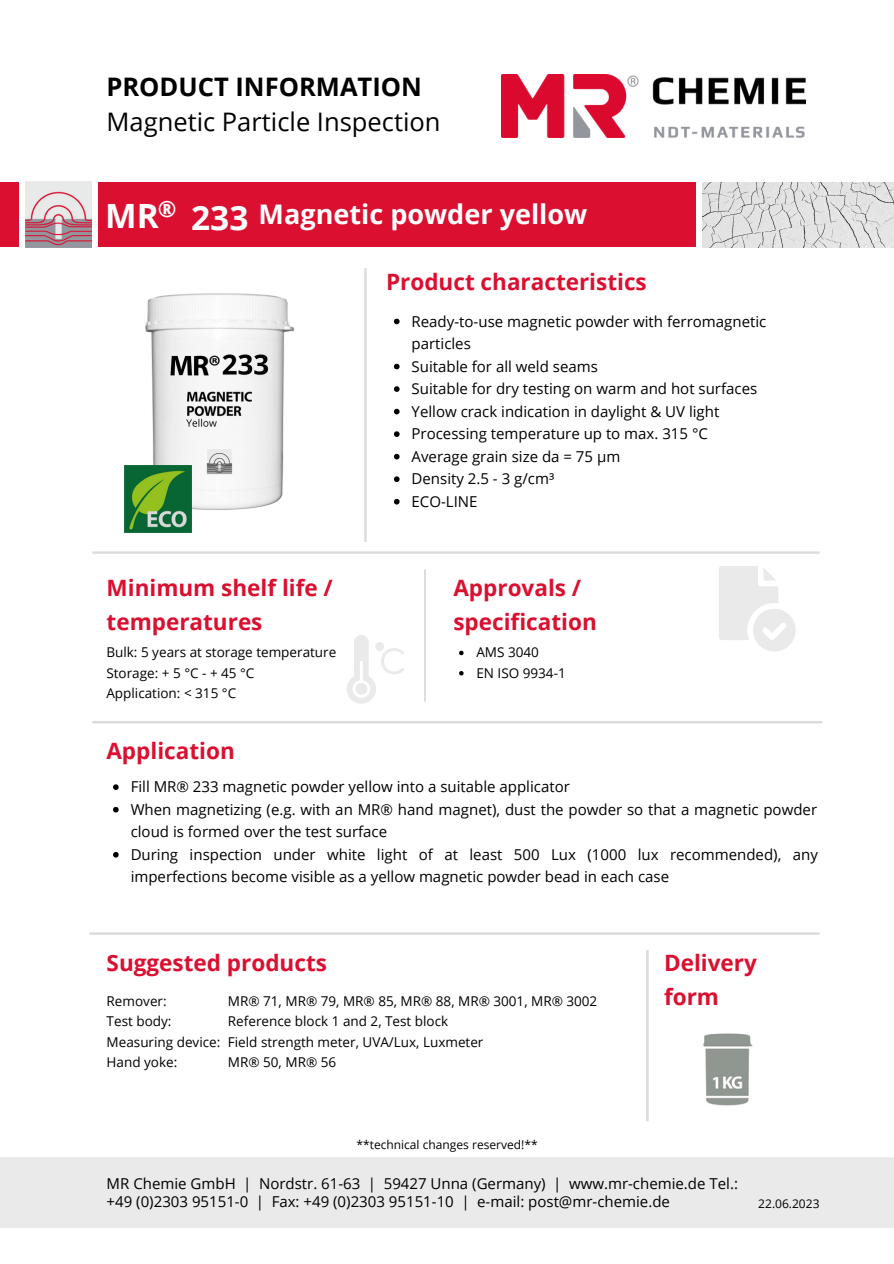
<style>
.page{position:relative;width:894px;height:1264px;background:#fff}
.page>*{position:absolute;margin:0;border:0;box-sizing:border-box;transform-origin:0 0}
.t1{font:700 33.45px "Open Sans";color:#fff}
.t2{font:700 33.45px "Open Sans";color:#fefefe}
.t3{font:700 27px "Open Sans";color:#fefefe}
.t4{font:25.5px "Open Sans";color:#000}
.t5{font:700 25.5px "Open Sans";color:#000}
.t6{font:700 22.5px "Open Sans";color:#db0f2f}
.t7{font:700 22.5px "Open Sans";color:#fff}
.t8{font:15px/22.5px "Open Sans";color:#000}
.t9{font:13.5px "Open Sans";color:#000}
.t10{font:12px "Open Sans";color:#000}
</style>
<div class="page">
<svg style="left:92px;top:721px;width:730px;height:2px"></svg>
<hr style="left:92px;top:551px;width:727px;height:3px;background:#e0e1e3">
<svg style="left:89px;top:932px;width:730px;height:2px"></svg>
<svg style="left:364px;top:268px;width:2px;height:274px"></svg>
<svg style="left:424px;top:569px;width:2px;height:132px"></svg>
<img style="left:501px;top:74px;width:304px;height:63px">
<div style="left:98px;top:182px;width:597px;height:64px;background:#db0f2f"></div>
<div style="left:0;top:1157px;width:893px;height:70px;background:#e9eae9"></div>
<svg style="left:646px;top:950px;width:2px;height:171px"></svg>
<svg style="left:719px;top:566px;width:76px;height:85px"></svg>
<svg style="left:347px;top:635px;width:57px;height:68px"></svg>
<img style="left:702px;top:182px;width:191px;height:66px">
<img style="left:25px;top:181px;width:67px;height:67px">
<div style="left:0;top:182px;width:18px;height:64px;background:#db0f2f"></div>
<img style="left:703px;top:1033px;width:50px;height:73px">
<svg style="left:459px;top:650px;width:4px;height:5px"></svg>
<svg style="left:459px;top:671px;width:4px;height:4px"></svg>
<svg style="left:394px;top:319px;width:5px;height:5px"></svg>
<svg style="left:394px;top:364px;width:5px;height:5px"></svg>
<svg style="left:394px;top:386px;width:5px;height:6px"></svg>
<svg style="left:394px;top:409px;width:5px;height:5px"></svg>
<svg style="left:394px;top:431px;width:5px;height:6px"></svg>
<svg style="left:394px;top:454px;width:5px;height:5px"></svg>
<svg style="left:394px;top:476px;width:5px;height:6px"></svg>
<svg style="left:394px;top:499px;width:5px;height:5px"></svg>
<svg style="left:113px;top:784px;width:6px;height:6px"></svg>
<svg style="left:113px;top:806px;width:6px;height:6px"></svg>
<svg style="left:113px;top:852px;width:6px;height:5px"></svg>
<img style="left:124px;top:293px;width:171px;height:231px">
<img style="left:125px;top:466px;width:66px;height:66px">
<p class="t5" style="left:106px;top:69px;width:317px">PRODUCT INFORMATION</p>
<p class="t4" style="left:106px;top:103px;width:335px">Magnetic Particle Inspection</p>
<p class="t2" style="left:105px;top:192px;width:55px">MR</p>
<p class="t7" style="left:158px;top:193px;width:20px">®</p>
<p class="t3" style="left:258px;top:195px;width:330px">Magnetic powder yellow</p>
<p class="t1" style="left:191px;top:194px;width:59px">233</p>
<p class="t6" style="left:107px;top:571px;width:228px">Minimum shelf life /</p>
<p class="t6" style="left:107px;top:605px;width:157px">temperatures</p>
<p class="t9" style="left:106px;top:643px;width:231px">Bulk: 5 years at storage temperature</p>
<p class="t9" style="left:106px;top:663px;width:149px">Storage: + 5 °C - + 45 °C</p>
<p class="t9" style="left:106px;top:683px;width:131px">Application: &lt; 315 °C</p>
<p class="t6" style="left:106px;top:735px;width:130px">Application</p>
<p class="t6" style="left:386px;top:265px;width:262px">Product characteristics</p>
<p class="t8" style="left:411px;top:309px;width:356px">Ready-to-use magnetic powder with ferromagnetic particles</p>
<p class="t8" style="left:411px;top:354px;width:188px">Suitable for all weld seams</p>
<p class="t8" style="left:411px;top:377px;width:347px">Suitable for dry testing on warm and hot surfaces</p>
<p class="t8" style="left:411px;top:399px;width:309px">Yellow crack indication in daylight &amp; UV light</p>
<p class="t8" style="left:411px;top:422px;width:298px">Processing temperature up to max. 315 °C</p>
<p class="t8" style="left:411px;top:444px;width:210px">Average grain size da = 75 μm</p>
<p class="t8" style="left:411px;top:467px;width:144px">Density 2.5 - 3 g/cm³</p>
<p class="t8" style="left:411px;top:489px;width:67px">ECO-LINE</p>
<p class="t6" style="left:453px;top:571px;width:129px">Approvals /</p>
<p class="t6" style="left:453px;top:605px;width:145px">specification</p>
<p class="t9" style="left:476px;top:643px;width:64px">AMS 3040</p>
<p class="t9" style="left:476px;top:663px;width:91px">EN ISO 9934-1</p>
<p class="t8" style="left:131px;top:775px;width:440px">Fill MR® 233 magnetic powder yellow into a suitable applicator</p>
<p class="t8" style="left:131px;top:797px;width:687px">When magnetizing (e.g. with an MR® hand magnet), dust the powder so that a magnetic powder cloud is formed over the test surface</p>
<p class="t8" style="left:131px;top:842px;width:688px">During inspection under white light of at least 500 Lux (1000 lux recommended), any imperfections become visible as a yellow magnetic powder bead in each case</p>
<p class="t6" style="left:107px;top:947px;width:222px">Suggested products</p>
<p class="t9" style="left:107px;top:991px;width:62px">Remover:</p>
<p class="t9" style="left:107px;top:1011px;width:66px">Test body:</p>
<p class="t9" style="left:107px;top:1032px;width:115px">Measuring device:</p>
<p class="t9" style="left:107px;top:1052px;width:72px">Hand yoke:</p>
<p class="t9" style="left:228px;top:991px;width:371px">MR® 71, MR® 79, MR® 85, MR® 88, MR® 3001, MR® 3002</p>
<p class="t9" style="left:228px;top:1011px;width:222px">Reference block 1 and 2, Test block</p>
<p class="t9" style="left:228px;top:1032px;width:257px">Field strength meter, UVA/Lux, Luxmeter</p>
<p class="t9" style="left:228px;top:1052px;width:110px">MR® 50, MR® 56</p>
<p class="t10" style="left:356px;top:1135px;width:183px">**technical changes reserved!**</p>
<p class="t6" style="left:664px;top:947px;width:94px">Delivery</p>
<p class="t6" style="left:664px;top:981px;width:56px">form</p>
<p class="t8" style="left:107px;top:1174px;width:632px;line-height:18px">MR Chemie GmbH | Nordstr. 61-63 | 59427 Unna (Germany) | www.mr-chemie.de Tel.: +49 (0)2303 95151-0 | Fax: +49 (0)2303 95151-10 | e-mail: post@mr-chemie.de</p>
<p class="t10" style="left:758px;top:1194px;width:63px">22.06.2023</p>
</div>
